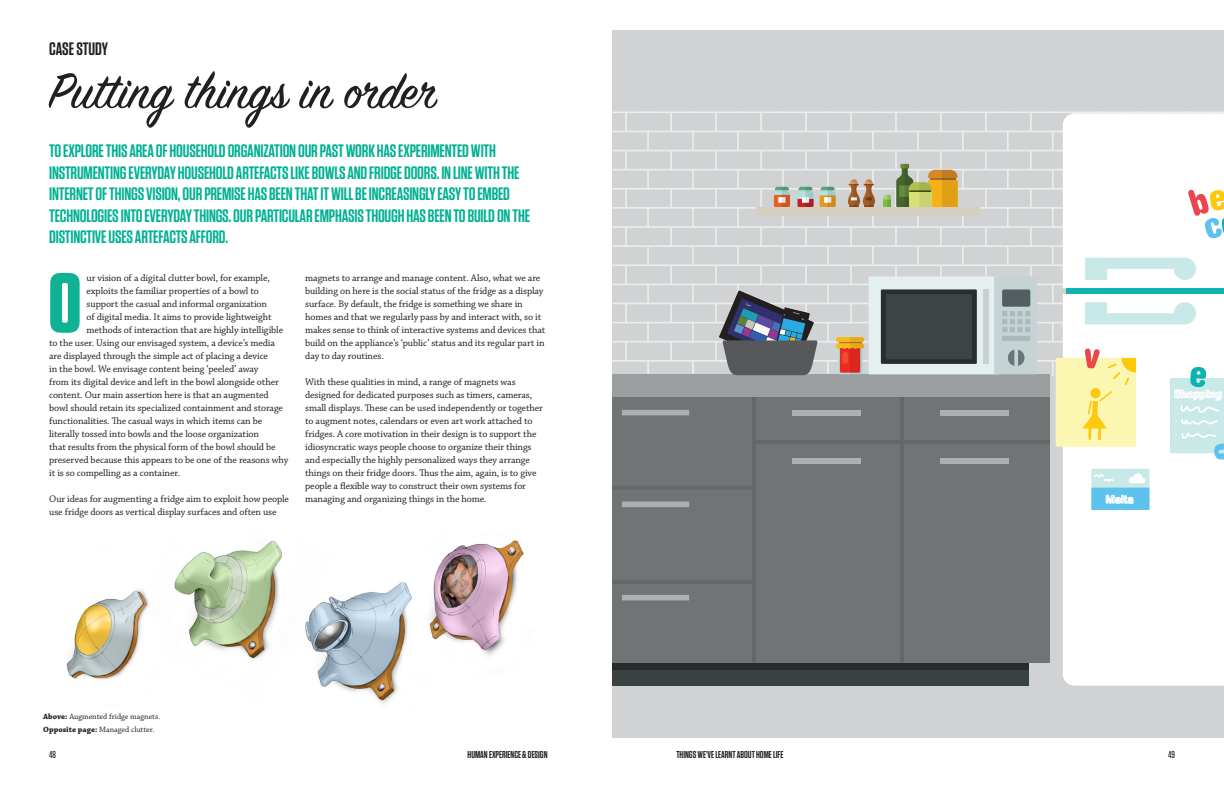
<style>
.page{position:relative;width:1224px;height:792px;background:#fff}
.page>*{position:absolute;margin:0;border:0;box-sizing:border-box;transform-origin:0 0}
.Drop_Cap{font:700 84px "Tungsten";color:#11b294}
.Subhead{font:55px "Sign Painter House Script";color:#231f20}
.Intro_Para{font:600 18px/21.6px "Tungsten";letter-spacing:-.01em;color:#00b193}
.Running_Head{font:600 18px "Tungsten";letter-spacing:-.005em;color:#231f20}
.t1{font:11.1px "Segoe Pro";color:#fff}
.Body{font:10px/13px "Chaparral Pro";letter-spacing:-.01em;color:#231f20}
.t2{font:600 10px "Tungsten";color:#231f20}
.t3{font:500 10px "Tungsten";color:#231f20}
.t4{font:8px/13px "Chaparral Pro";color:#231f20}
.s1{font-weight:700}
</style>
<div class="page">
<img style="left:66px;top:540px;width:458px;height:164px">
<div style="left:612px;top:30px;width:612px;height:707px;background:#d1d2d4"></div>
<svg style="left:612px;top:111px;width:612px;height:265px"></svg>
<div style="left:612px;top:662px;width:417px;height:23px;background:#3a4141"></div>
<div style="left:612px;top:662px;width:417px;height:7px;background:#262b2b"></div>
<div style="left:755px;top:395px;width:295px;height:268px;background:#717475"></div>
<hr style="left:755px;top:440px;width:295px;height:3px;background:#656869">
<hr style="left:901px;top:393px;width:3px;height:270px;background:#656869">
<div style="left:792px;top:410px;width:69px;height:5px;background:#aab1b1"></div>
<div style="left:940px;top:410px;width:69px;height:5px;background:#aab1b1"></div>
<div style="left:792px;top:458px;width:69px;height:6px;background:#aab1b1"></div>
<div style="left:940px;top:458px;width:69px;height:6px;background:#aab1b1"></div>
<div style="left:612px;top:395px;width:143px;height:268px;background:#717475"></div>
<svg style="left:612px;top:410px;width:141px;height:190px"></svg>
<hr style="left:753px;top:395px;width:3px;height:268px;background:#656869">
<div style="left:612px;top:375px;width:438px;height:22px;background:#9a9e9f"></div>
<div style="left:1063px;top:113px;width:161px;height:573px;background:#fff"></div>
<svg style="left:1085px;top:302px;width:111px;height:22px;background:#dbefef"></svg>
<svg style="left:1085px;top:258px;width:111px;height:22px;background:#dbefef"></svg>
<div style="left:1066px;top:288px;width:158px;height:6px;background:#0db4ad"></div>
<svg style="left:1188px;top:189px;width:36px;height:49px;background:#e5d1c0"></svg>
<div style="left:1056px;top:358px;width:80px;height:89px;background:#fbf7b3"></div>
<div style="left:1091px;top:469px;width:58px;height:41px;background:#c9e8e8"></div>
<div style="left:1091px;top:488px;width:58px;height:22px;background:#5ec2ec"></div>
<svg style="left:1106px;top:495px;width:27px;height:9px"></svg>
<svg style="left:1129px;top:473px;width:16px;height:10px"></svg>
<svg style="left:1094px;top:474px;width:20px;height:8px"></svg>
<div style="left:1170px;top:378px;width:54px;height:75px;background:#c9e8e8"></div>
<svg style="left:1082px;top:348px;width:54px;height:92px"></svg>
<hr style="left:1088px;top:424px;width:3px;height:16px;background:#fec90d">
<svg style="left:1174px;top:367px;width:50px;height:93px"></svg>
<svg style="left:718px;top:290px;width:100px;height:85px"></svg>
<svg style="left:844px;top:164px;width:113px;height:43px"></svg>
<svg style="left:820px;top:187px;width:16px;height:20px"></svg>
<svg style="left:798px;top:187px;width:16px;height:20px"></svg>
<svg style="left:774px;top:187px;width:16px;height:20px"></svg>
<div style="left:757px;top:207px;width:223px;height:8px;background:#d6cfbf"></div>
<svg style="left:836px;top:276px;width:201px;height:98px"></svg>
<p class="Running_Head" style="left:49px;top:39px;width:60px">CASE STUDY</p>
<p class="Subhead" style="left:49px;top:65px;width:392px">Putting things in order</p>
<p class="Intro_Para" style="left:49px;top:140px;width:482px">TO EXPLORE THIS AREA OF HOUSEHOLD ORGANIZATION OUR PAST WORK HAS EXPERIMENTED WITH INSTRUMENTING EVERYDAY HOUSEHOLD ARTEFACTS LIKE BOWLS AND FRIDGE DOORS. IN LINE WITH THE INTERNET OF THINGS VISION, OUR PREMISE HAS BEEN THAT IT WILL BE INCREASINGLY EASY TO EMBED TECHNOLOGIES INTO EVERYDAY THINGS. OUR PARTICULAR EMPHASIS THOUGH HAS BEEN TO BUILD ON THE DISTINCTIVE USES ARTEFACTS AFFORD.</p>
<p class="Drop_Cap" style="left:48px;top:258px;width:35px">O</p>
<p class="Body" style="left:87px;top:271px;width:185px">ur vision of a digital clutter bowl, for example,</p>
<p class="Body" style="left:87px;top:284px;width:174px">exploits the familiar properties of a bowl to</p>
<p class="Body" style="left:87px;top:297px;width:182px">support the casual and informal organization</p>
<p class="Body" style="left:87px;top:310px;width:187px">of digital media. It aims to provide lightweight</p>
<p class="Body" style="left:87px;top:323px;width:198px">methods of interaction that are highly intelligible</p>
<p class="Body" style="left:49px;top:336px;width:227px">to the user. Using our envisaged system, a device’s media</p>
<p class="Body" style="left:49px;top:349px;width:220px">are displayed through the simple act of placing a device</p>
<p class="Body" style="left:49px;top:362px;width:211px">in the bowl. We envisage content being ‘peeled’ away</p>
<p class="Body" style="left:49px;top:375px;width:231px">from its digital device and left in the bowl alongside other</p>
<p class="Body" style="left:49px;top:388px;width:221px">content. Our main assertion here is that an augmented</p>
<p class="Body" style="left:49px;top:401px;width:235px">bowl should retain its specialized containment and storage</p>
<p class="Body" style="left:49px;top:414px;width:215px">functionalities. The casual ways in which items can be</p>
<p class="Body" style="left:49px;top:427px;width:211px">literally tossed into bowls and the loose organization</p>
<p class="Body" style="left:49px;top:440px;width:228px">that results from the physical form of the bowl should be</p>
<p class="Body" style="left:49px;top:453px;width:241px">preserved because this appears to be one of the reasons why</p>
<p class="Body" style="left:49px;top:466px;width:133px">it is so compelling as a container.</p>
<p class="Body" style="left:49px;top:492px;width:241px">Our ideas for augmenting a fridge aim to exploit how people use fridge doors as vertical display surfaces and often use</p>
<p class="Body" style="left:305px;top:271px;width:242px">magnets to arrange and manage content. Also, what we are building on here is the social status of the fridge as a display surface. By default, the fridge is something we share in homes and that we regularly pass by and interact with, so it makes sense to think of interactive systems and devices that build on the appliance’s ‘public’ status and its regular part in day to day routines.</p>
<p class="Body" style="left:305px;top:375px;width:239px">With these qualities in mind, a range of magnets was designed for dedicated purposes such as timers, cameras, small displays. These can be used independently or together to augment notes, calendars or even art work attached to fridges. A core motivation in their design is to support the idiosyncratic ways people choose to organize their things and especially the highly personalized ways they arrange things on their fridge doors. Thus the aim, again, is to give people a flexible way to construct their own systems for managing and organizing things in the home.</p>
<p class="t4" style="left:43px;top:711px;width:119px"><span class="s1">Above:</span> Augmented fridge magnets.<br><span class="s1">Opposite page:</span> Managed clutter.</p>
<p class="t1" style="left:1106px;top:492px;width:29px">Malta</p>
<p class="t1" style="left:1174px;top:386px;width:48px">Shopping</p>
<p class="t3" style="left:49px;top:749px;width:8px">48</p>
<p class="t2" style="left:468px;top:749px;width:82px">HUMAN EXPERIENCE &amp; DESIGN</p>
<p class="t2" style="left:676px;top:749px;width:109px">THINGS WE’VE LEARNT ABOUT HOME LIFE</p>
<p class="t3" style="left:1168px;top:749px;width:8px">49</p>
</div>
